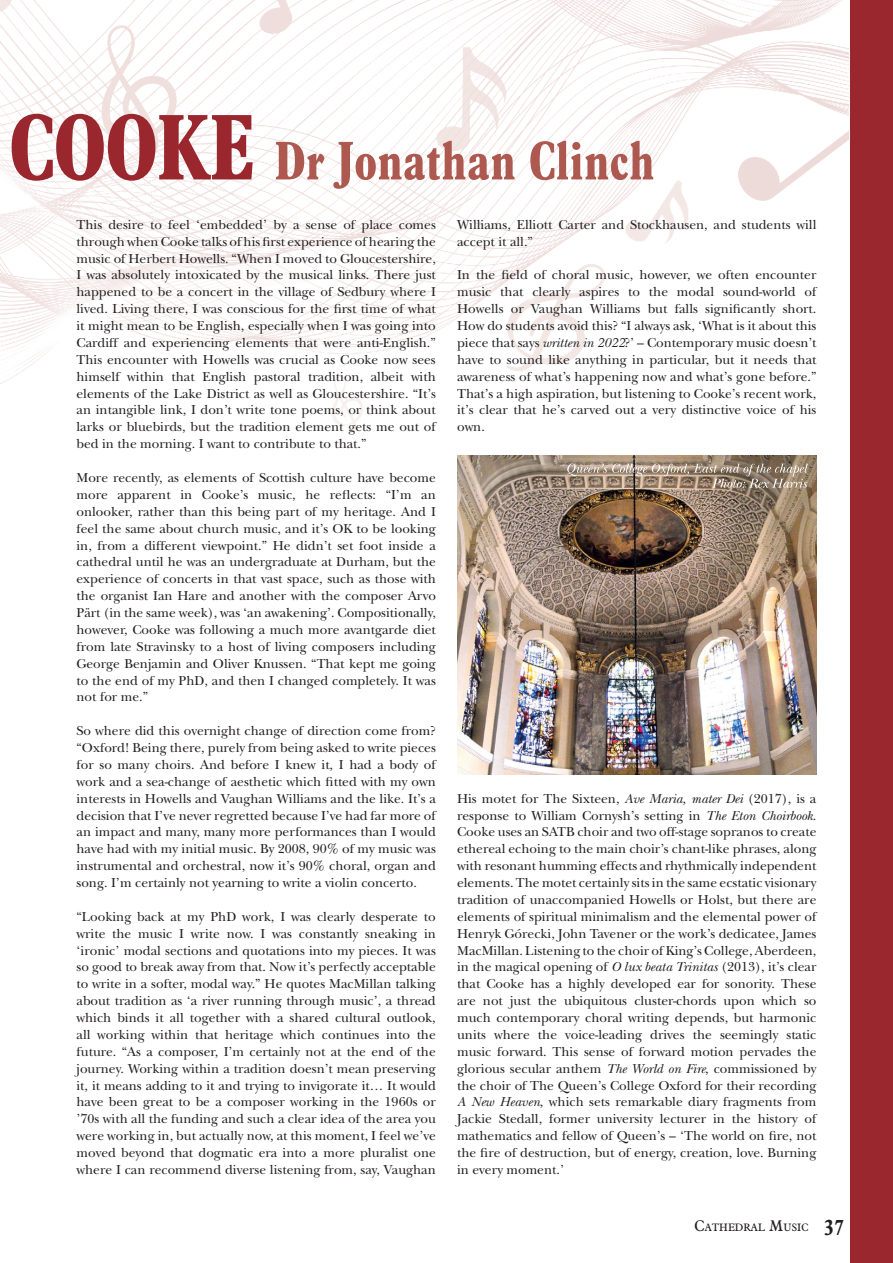
<style>
.page{position:relative;width:893px;height:1263px;background:#fff}
.page>*{position:absolute;margin:0;border:0;box-sizing:border-box;transform-origin:0 0}
.t1{font:700 condensed 52.5px "Aldine 721 BT";color:#ad5950}
.t2{font:13.5px/16.8px "New Baskerville";color:#231f20;text-align:justify}
.t3{font:10.5px "Aldine 721 BT";color:#231f20}
.s1{font-size:90px;color:#99272d}
.s2{font-style:italic}
.s3{font-size:15px}
.s4{font-weight:700;font-stretch:condensed;font-size:21px}
</style>
<div class="page">
<img style="left:0;top:0;width:848px;height:433px">
<div style="left:850px;top:0;width:43px;height:1263px;background:#99272d"></div>
<img style="left:457px;top:456px;width:359px;height:319px">
<svg style="left:567px;top:463px;width:241px;height:25px;background:#a18f7d"></svg>
<h1 class="t1" style="left:9px;top:126px;width:647px"><span class="s1">COOKE</span> Dr Jonathan Clinch</h1>
<p class="t2" style="left:77px;top:216px;width:361px">This desire to feel ‘embedded’ by a sense of place comes through when Cooke talks of his first experience of hearing the music of Herbert Howells. “When I moved to Gloucestershire, I was absolutely intoxicated by the musical links. There just happened to be a concert in the village of Sedbury where I lived. Living there, I was conscious for the first time of what it might mean to be English, especially when I was going into Cardiff and experiencing elements that were anti-English.” This encounter with Howells was crucial as Cooke now sees himself within that English pastoral tradition, albeit with elements of the Lake District as well as Gloucestershire. “It’s an intangible link, I don’t write tone poems, or think about larks or bluebirds, but the tradition element gets me out of bed in the morning. I want to contribute to that.”</p>
<p class="t2" style="left:77px;top:469px;width:361px">More recently, as elements of Scottish culture have become more apparent in Cooke’s music, he reflects: “I’m an onlooker, rather than this being part of my heritage. And I feel the same about church music, and it’s OK to be looking in, from a different viewpoint.” He didn’t set foot inside a cathedral until he was an undergraduate at Durham, but the experience of concerts in that vast space, such as those with the organist Ian Hare and another with the composer Arvo Pärt (in the same week), was ‘an awakening’. Compositionally, however, Cooke was following a much more avantgarde diet from late Stravinsky to a host of living composers including George Benjamin and Oliver Knussen. “That kept me going to the end of my PhD, and then I changed completely. It was not for me.”</p>
<p class="t2" style="left:77px;top:722px;width:361px">So where did this overnight change of direction come from? “Oxford! Being there, purely from being asked to write pieces for so many choirs. And before I knew it, I had a body of work and a sea-change of aesthetic which fitted with my own interests in Howells and Vaughan Williams and the like. It’s a decision that I’ve never regretted because I’ve had far more of an impact and many, many more performances than I would have had with my initial music. By 2008, 90% of my music was instrumental and orchestral, now it’s 90% choral, organ and song. I’m certainly not yearning to write a violin concerto.</p>
<p class="t2" style="left:77px;top:908px;width:361px">“Looking back at my PhD work, I was clearly desperate to write the music I write now. I was constantly sneaking in ‘ironic’ modal sections and quotations into my pieces. It was so good to break away from that. Now it’s perfectly acceptable to write in a softer, modal way.” He quotes MacMillan talking about tradition as ‘a river running through music’, a thread which binds it all together with a shared cultural outlook, all working within that heritage which continues into the future. “As a composer, I’m certainly not at the end of the journey. Working within a tradition doesn’t mean preserving it, it means adding to it and trying to invigorate it… It would have been great to be a composer working in the 1960s or ’70s with all the funding and such a clear idea of the area you were working in, but actually now, at this moment, I feel we’ve moved beyond that dogmatic era into a more pluralist one where I can recommend diverse listening from, say, Vaughan</p>
<p class="t2" style="left:457px;top:216px;width:361px">Williams, Elliott Carter and Stockhausen, and students will accept it all.”</p>
<p class="t2" style="left:457px;top:267px;width:361px">In the field of choral music, however, we often encounter music that clearly aspires to the modal sound-world of Howells or Vaughan Williams but falls significantly short.<br>How do students avoid this? “I always ask, ‘What is it about this piece that says <span class="s2">written in 2022</span>?’ – Contemporary music doesn’t have to sound like anything in particular, but it needs that awareness of what’s happening now and what’s gone before.” That’s a high aspiration, but listening to Cooke’s recent work, it’s clear that he’s carved out a very distinctive voice of his own.</p>
<p class="t2" style="left:457px;top:790px;width:361px">His motet for The Sixteen, <span class="s2">Ave Maria, mater Dei</span> (2017), is a response to William Cornysh’s setting in <span class="s2">The Eton Choirbook</span>.<br>Cooke uses an SATB choir and two off-stage sopranos to create ethereal echoing to the main choir’s chant-like phrases, along with resonant humming effects and rhythmically independent elements. The motet certainly sits in the same ecstatic visionary tradition of unaccompanied Howells or Holst, but there are elements of spiritual minimalism and the elemental power of Henryk Górecki, John Tavener or the work’s dedicatee, James MacMillan. Listening to the choir of King’s College, Aberdeen, in the magical opening of <span class="s2">O lux beata Trinitas</span> (2013), it’s clear that Cooke has a highly developed ear for sonority. These are not just the ubiquitous cluster-chords upon which so much contemporary choral writing depends, but harmonic units where the voice-leading drives the seemingly static music forward. This sense of forward motion pervades the glorious secular anthem <span class="s2">The World on Fire</span>, commissioned by the choir of The Queen’s College Oxford for their recording <span class="s2">A New Heaven</span>, which sets remarkable diary fragments from Jackie Stedall, former university lecturer in the history of mathematics and fellow of Queen’s – ‘The world on fire, not the fire of destruction, but of energy, creation, love. Burning in every moment.’</p>
<p class="t3" style="left:695px;top:1220px;width:151px"><span class="s3">C</span>ATHEDRAL <span class="s3">M</span>USIC <span class="s4">37</span></p>
</div>
